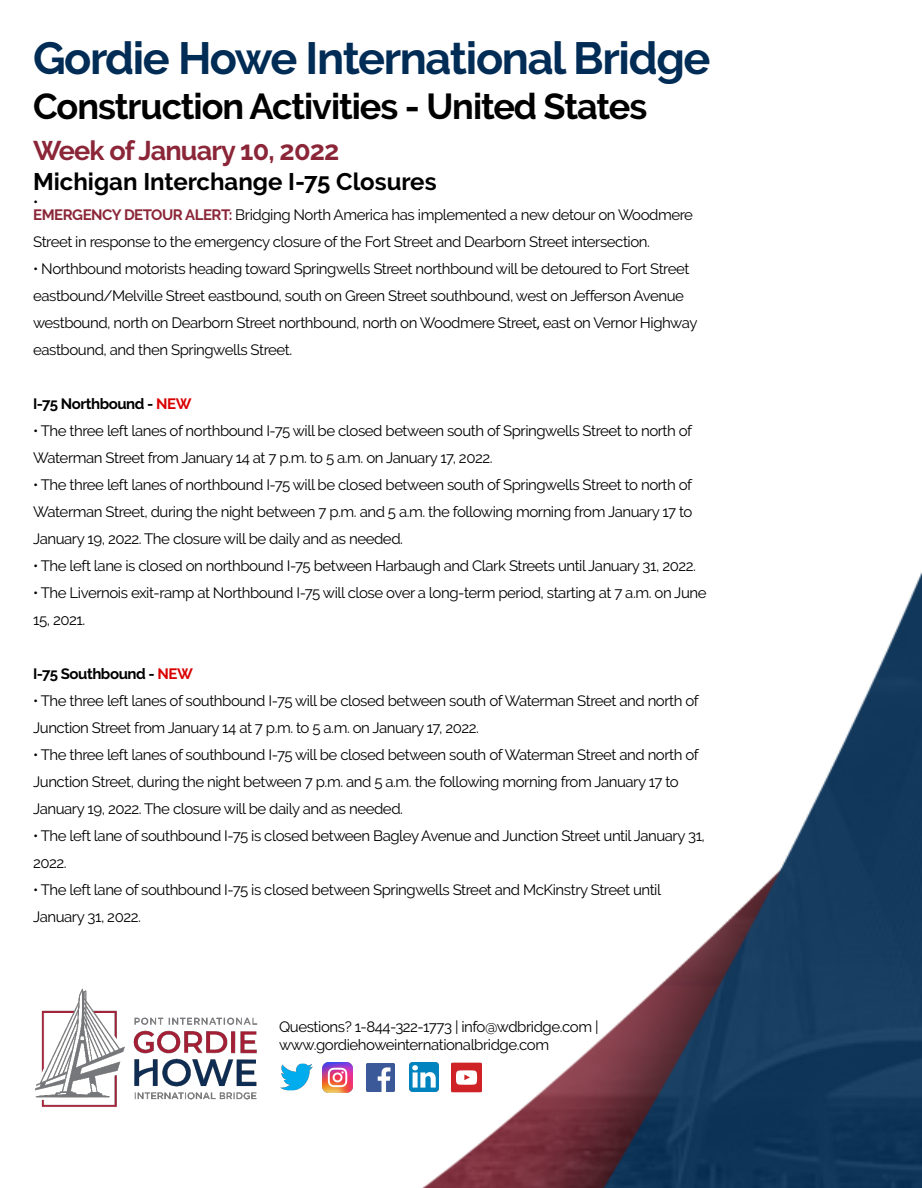
<style>
.page{position:relative;width:922px;height:1188px;background:#fff}
.page>*{position:absolute;margin:0;border:0;box-sizing:border-box;transform-origin:0 0}
.t1{font:700 45px "Raleway";letter-spacing:-.03em;color:#002c55}
.t2{font:700 36px "Raleway";letter-spacing:-.03em;color:#000}
.t3{font:700 27px "Raleway";letter-spacing:-.03em;color:#8b2638}
.t4{font:700 24px "Raleway";color:#000}
.t5{font:15px/27px "Raleway";letter-spacing:-.03em;color:#000}
.t6{font:700 15px "Raleway";letter-spacing:-.03em;color:#000}
.s1{font-weight:700;color:#8b2638}
.s2{font-family:"Myriad Pro"}
.s3{color:#da0000}
</style>
<div class="page">
<img style="left:325px;top:573px;width:596px;height:615px">
<img style="left:280px;top:1063px;width:33px;height:28px">
<img style="left:367px;top:1063px;width:28px;height:28px">
<img style="left:409px;top:1063px;width:29px;height:29px">
<img style="left:450px;top:1061px;width:32px;height:32px">
<img style="left:322px;top:1062px;width:30px;height:30px">
<img style="left:35px;top:988px;width:223px;height:119px">
<h1 class="t1" style="left:33px;top:32px;width:679px">Gordie Howe International Bridge</h1>
<h2 class="t2" style="left:33px;top:86px;width:615px">Construction Activities - United States</h2>
<h3 class="t3" style="left:33px;top:135px;width:308px">Week of January 10, 2022</h3>
<p class="t5" style="left:33px;top:195px;width:661px;line-height:12.8px">•<br><span class="s1">EMERGENCY DETOUR ALERT:</span> Bridging North America has implemented a new detour on Woodmere</p>
<p class="t5" style="left:33px;top:228px;width:618px">Street in response to the emergency closure of the Fort Street and Dearborn Street intersection.</p>
<p class="t5" style="left:33px;top:255px;width:666px">• Northbound motorists heading toward Springwells Street northbound will be detoured to Fort Street eastbound/Melville Street eastbound, south on Green Street southbound, west on Jefferson Avenue westbound, north on Dearborn Street northbound, north on Woodmere Street<span class="s2">,</span> east on Vernor Highway eastbound, and then Springwells Street.</p>
<p class="t6" style="left:33px;top:395px;width:160px">I-75 Northbound - <span class="s3">NEW</span></p>
<p class="t5" style="left:33px;top:417px;width:660px">• The three left lanes of northbound I-75 will be closed between south of Springwells Street to north of<br>Waterman Street from January 14 at 7 p.m. to 5 a.m. on January 17, 2022.</p>
<p class="t5" style="left:33px;top:471px;width:660px;text-align:justify">• The three left lanes of northbound I-75 will be closed between south of Springwells Street to north of Waterman Street, during the night between 7 p.m. and 5 a.m. the following morning from January 17 to January 19, 2022. The closure will be daily and as needed.</p>
<p class="t5" style="left:33px;top:552px;width:664px">• The left lane is closed on northbound I-75 between Harbaugh and Clark Streets until January 31, 2022.</p>
<p class="t5" style="left:33px;top:579px;width:675px">• The Livernois exit-ramp at Northbound I-75 will close over a long-term period, starting at 7 a.m. on June<br>15, 2021.</p>
<h3 class="t4" style="left:33px;top:168px;width:405px">Michigan Interchange I-75 Closures</h3>
<p class="t6" style="left:33px;top:665px;width:161px">I-75 Southbound - <span class="s3">NEW</span></p>
<p class="t5" style="left:33px;top:687px;width:667px">• The three left lanes of southbound I-75 will be closed between south of Waterman Street and north of<br>Junction Street from January 14 at 7 p.m. to 5 a.m. on January 17, 2022.</p>
<p class="t5" style="left:33px;top:741px;width:667px">• The three left lanes of southbound I-75 will be closed between south of Waterman Street and north of<br>Junction Street, during the night between 7 p.m. and 5 a.m. the following morning from January 17 to<br>January 19, 2022. The closure will be daily and as needed.</p>
<p class="t5" style="left:33px;top:822px;width:673px">• The left lane of southbound I-75 is closed between Bagley Avenue and Junction Street until January 31,<br>2022.</p>
<p class="t5" style="left:33px;top:876px;width:629px">• The left lane of southbound I-75 is closed between Springwells Street and McKinstry Street until<br>January 31, 2022.</p>
<p class="t5" style="left:279px;top:1017px;width:321px;line-height:18px">Questions? 1-844-322-1773 | info@wdbridge.com | www.gordiehoweinternationalbridge.com</p>
</div>
